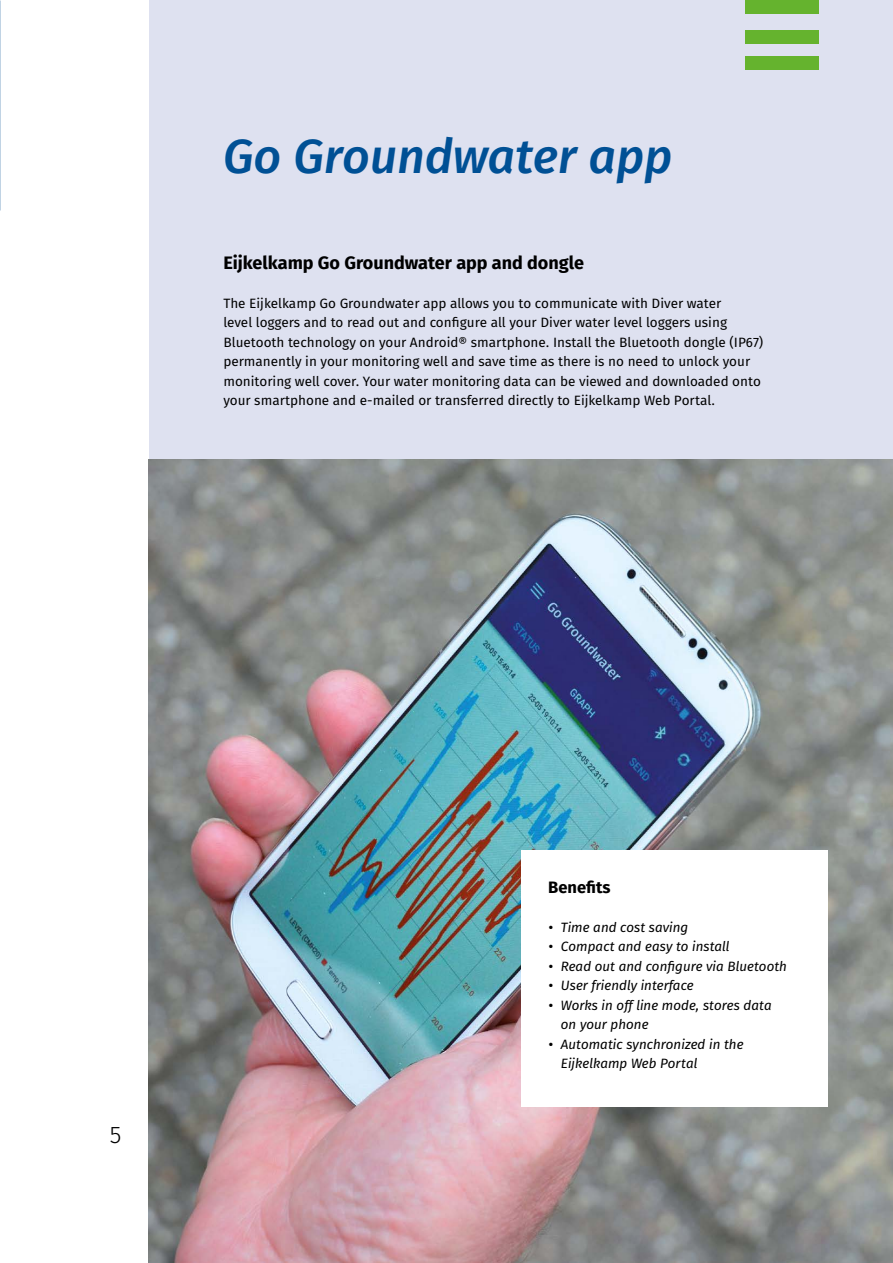
<style>
.page{position:relative;width:893px;height:1263px;background:#fff}
.page>*{position:absolute;margin:0;border:0;box-sizing:border-box;transform-origin:0 0}
.t1{font:italic 48px "Fira Sans OT Medium";color:#005095}
.t2{font:24px "Fira Sans OT Light";color:#000}
.t3{font:700 18px "Fira Sans OT";color:#000}
.t4{font:700 16.5px "Fira Sans OT";color:#000}
.t5{font:13.5px/19.5px "Fira Sans OT";color:#000}
.t6{font:italic 13.5px/19.5px "Fira Sans OT";color:#000}
</style>
<div class="page">
<div style="left:150px;top:0;width:743px;height:465px;background:#dee1f0"></div>
<img style="left:149px;top:459px;width:744px;height:804px">
<div style="left:521px;top:850px;width:306px;height:257px;background:#fff"></div>
<div style="left:745px;top:57px;width:74px;height:13px;background:#65b32e"></div>
<div style="left:745px;top:30px;width:74px;height:13px;background:#65b32e"></div>
<div style="left:745px;top:0;width:74px;height:13px;background:#65b32e"></div>
<h1 class="t1" style="left:223px;top:122px;width:451px">Go Groundwater app</h1>
<h3 class="t3" style="left:223px;top:250px;width:362px">Eijkelkamp Go Groundwater app and dongle</h3>
<p class="t5" style="left:223px;top:294px;width:541px">The Eijkelkamp Go Groundwater app allows you to communicate with Diver water<br>level loggers and to read out and configure all your Diver water level loggers using Bluetooth technology on your Android® smartphone. Install the Bluetooth dongle (IP67) permanently in your monitoring well and save time as there is no need to unlock your monitoring well cover. Your water monitoring data can be viewed and downloaded onto your smartphone and e-mailed or transferred directly to Eijkelkamp Web Portal.</p>
<h2 class="t2" style="left:109px;top:1118px;width:14px">5</h2>
<p class="t4" style="left:548px;top:875px;width:64px">Benefits</p>
<p class="t6" style="left:548px;top:918px;width:142px">• Time and cost saving</p>
<p class="t6" style="left:548px;top:938px;width:183px">• Compact and easy to install</p>
<p class="t6" style="left:548px;top:957px;width:240px">• Read out and configure via Bluetooth</p>
<p class="t6" style="left:548px;top:977px;width:147px">• User friendly interface</p>
<p class="t6" style="left:561px;top:996px;width:212px;text-indent:-13px">• Works in off line mode, stores data on your phone</p>
<p class="t6" style="left:561px;top:1035px;width:184px;text-indent:-13px">• Automatic synchronized in the<br>Eijkelkamp Web Portal</p>
</div>
